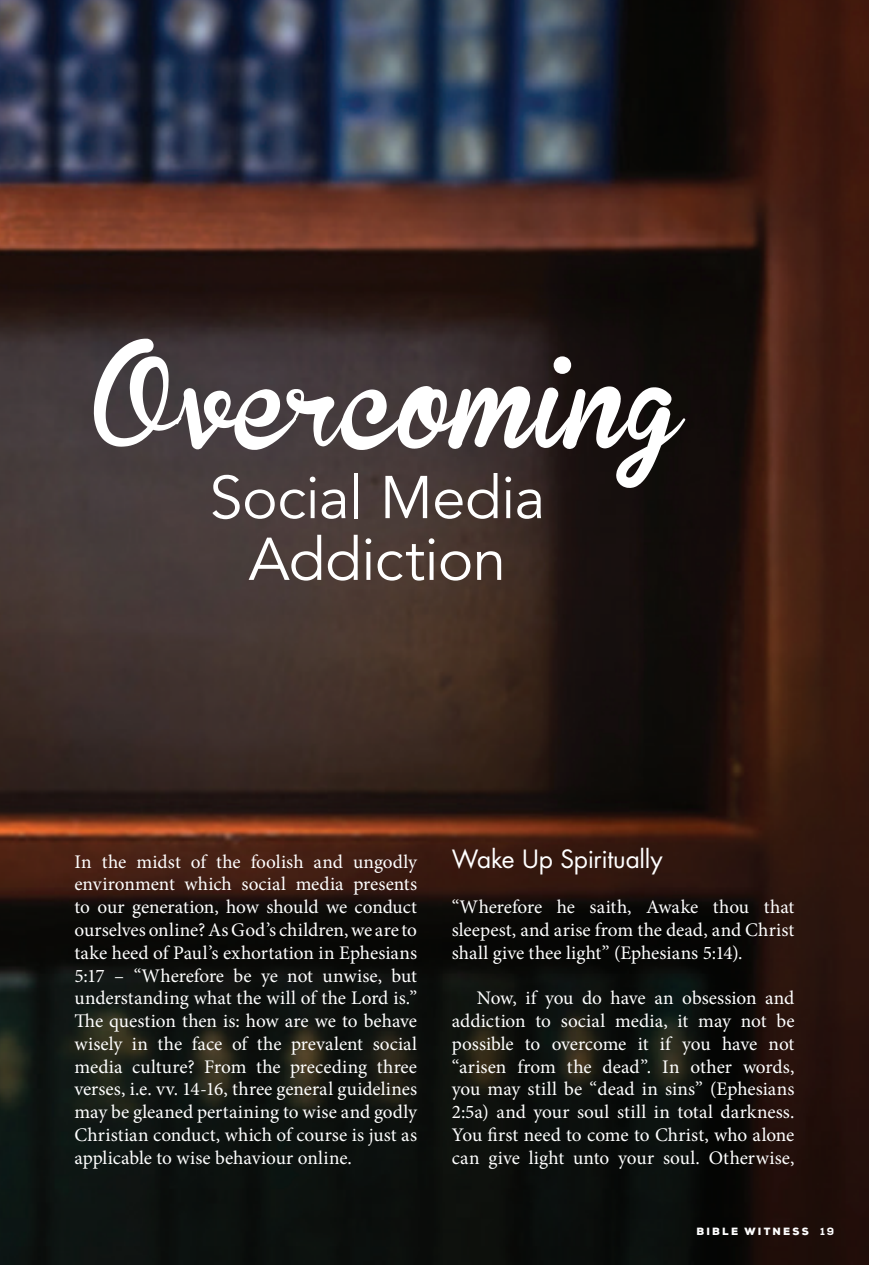
<style>
.page{position:relative;width:869px;height:1265px;background:#fff}
.page>*{position:absolute;margin:0;border:0;box-sizing:border-box;transform-origin:0 0}
.t1{font:99.58px "Brannboll Fet";letter-spacing:-.005em;color:#fff}
.t2{font:59.68px/61.8px "Avenir";letter-spacing:-.01em;color:#fff;text-align:center}
.t3{font:52.5px "Avenir";letter-spacing:-.01em;color:#fff}
.t4{font:24.5px "Futura Std";letter-spacing:-.01em;color:#fff}
.t5{font:19.25px/22.8px "Minion Pro";letter-spacing:.005em;color:#fff;text-align:justify}
.t6{font:900 10.5px "Nexa";letter-spacing:.215em;color:#fff}
.s1{font-weight:800}
</style>
<div class="page">
<img style="left:0;top:0;width:868px;height:1265px">
<h1 class="t1" style="left:93px;top:349px;width:590px">Overcoming</h1>
<h3 class="t3" style="left:35px;top:334px;width:137px">Social</h3>
<h3 class="t3" style="left:30px;top:369px;width:147px">Media</h3>
<h2 class="t2" style="left:209px;top:468px;width:337px">Social Media<br>Addiction</h2>
<p class="t5" style="left:74px;top:850px;width:344px">In the midst of the foolish and ungodly environment which social media presents to our generation, how should we conduct ourselves online? As God’s children, we are to take heed of Paul’s exhortation in Ephesians 5:17 – “Wherefore be ye not unwise, but understanding what the will of the Lord is.” The question then is: how are we to behave wisely in the face of the prevalent social media culture? From the preceding three verses, i.e. vv. 14-16, three general guidelines may be gleaned pertaining to wise and godly Christian conduct, which of course is just as applicable to wise behaviour online.</p>
<p class="t4" style="left:451px;top:843px;width:212px">Wake Up Spiritually</p>
<p class="t5" style="left:451px;top:896px;width:344px">“Wherefore he saith, Awake thou that sleepest, and arise from the dead, and Christ shall give thee light” (Ephesians 5:14).</p>
<p class="t5" style="left:451px;top:987px;width:344px;text-indent:25px">Now, if you do have an obsession and addiction to social media, it may not be possible to overcome it if you have not “arisen from the dead”. In other words, you may still be “dead in sins” (Ephesians 2:5a) and your soul still in total darkness.<br>You first need to come to Christ, who alone can give light unto your soul. Otherwise,</p>
<p class="t6" style="left:696px;top:1225px;width:139px">BIBLE WITNESS <span class="s1">19</span></p>
</div>
